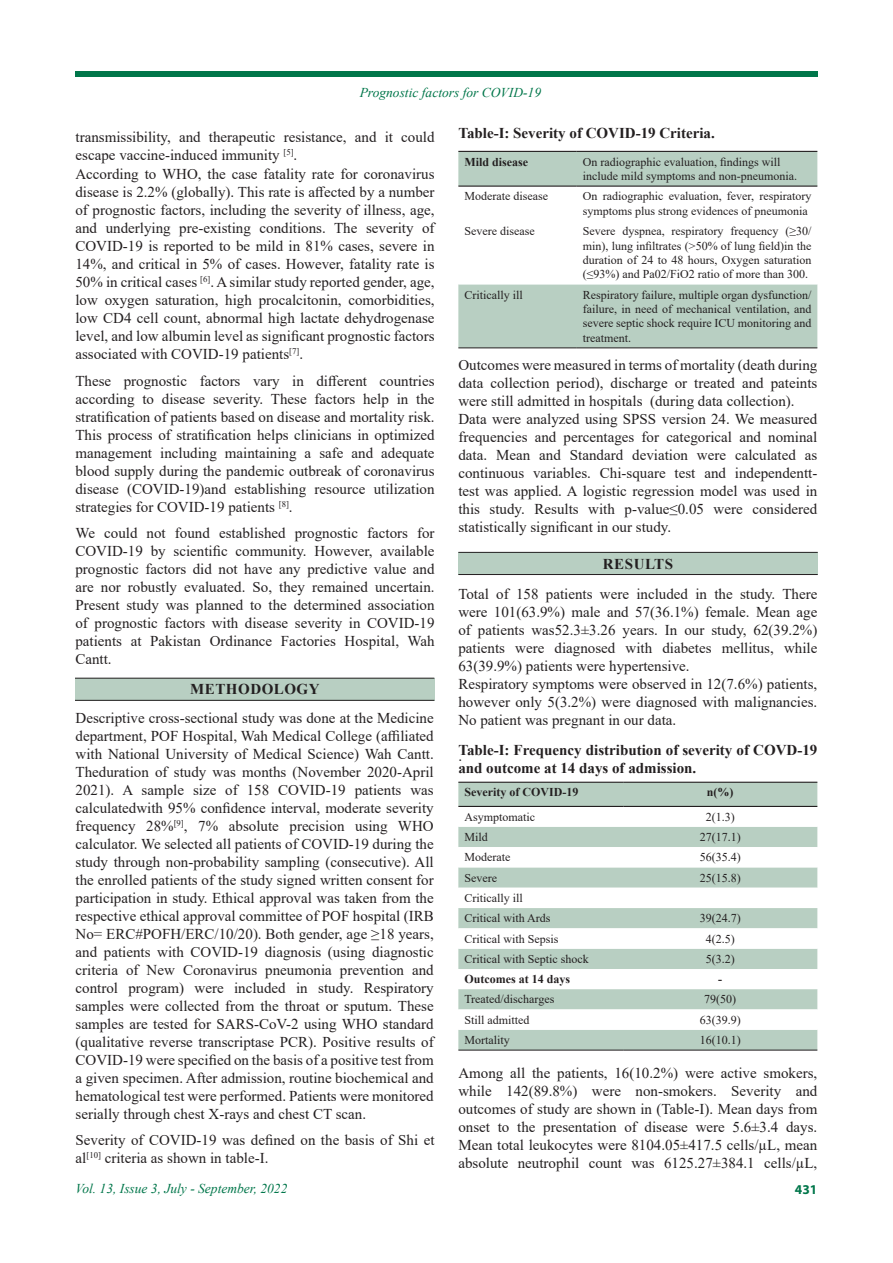
<style>
.page{position:relative;width:893px;height:1263px;background:#fff}
.page>*{position:absolute;margin:0;border:0;box-sizing:border-box;transform-origin:0 0}
.t1{font:15px/18px "Times New Roman";color:#231f20;text-align:justify}
.t2{font:700 15px/18px "Times New Roman";color:#231f20}
.t3{font:700 15px "Times New Roman";letter-spacing:.035em;color:#231f20}
.t4{font:italic 13.5px "Times New Roman";color:#00764a}
.t5{font:700 13.5px "Myriad Pro";color:#00764a}
.t6{font:12px/14.4px "Times New Roman";color:#231f20}
.t7{font:700 12px "Times New Roman";color:#231f20}
.s1{font-weight:400}
</style>
<div class="page">
<div style="left:75px;top:71px;width:742px;height:6px;background:#00764a"></div>
<div style="left:75px;top:678px;width:359px;height:22px;background:#b8cfc2"></div>
<hr style="left:75px;top:678px;width:359px;height:1px;background:#231f20">
<hr style="left:75px;top:700px;width:359px;height:1px;background:#231f20">
<div style="left:458px;top:152px;width:359px;height:195px;background:#b8cfc2"></div>
<svg style="left:458px;top:187px;width:359px;height:97px"></svg>
<hr style="left:458px;top:151px;width:119px;height:1px;background:#231f20">
<hr style="left:577px;top:151px;width:240px;height:1px;background:#231f20">
<hr style="left:458px;top:186px;width:119px;height:1px;background:#231f20">
<hr style="left:577px;top:186px;width:240px;height:1px;background:#231f20">
<hr style="left:458px;top:347px;width:119px;height:1px;background:#231f20">
<hr style="left:577px;top:347px;width:240px;height:1px;background:#231f20">
<div style="left:458px;top:552px;width:360px;height:22px;background:#b8cfc2"></div>
<hr style="left:458px;top:552px;width:360px;height:1px;background:#231f20">
<hr style="left:458px;top:574px;width:360px;height:1px;background:#231f20">
<div style="left:458px;top:783px;width:359px;height:267px;background:#b8cfc2"></div>
<svg style="left:458px;top:807px;width:359px;height:223px"></svg>
<hr style="left:458px;top:782px;width:165px;height:1px;background:#231f20">
<hr style="left:623px;top:782px;width:194px;height:1px;background:#231f20">
<hr style="left:458px;top:806px;width:165px;height:1px;background:#231f20">
<hr style="left:623px;top:806px;width:194px;height:1px;background:#231f20">
<hr style="left:458px;top:1050px;width:165px;height:1px;background:#231f20">
<hr style="left:623px;top:1050px;width:194px;height:1px;background:#231f20">
<p class="t4" style="left:360px;top:83px;width:183px">Prognostic factors for COVID-19</p>
<p class="t1" style="left:76px;top:127px;width:360px">transmissibility, and therapeutic resistance, and it could escape vaccine-induced immunity <sup>[5]</sup>.</p>
<p class="t1" style="left:75px;top:165px;width:361px">According to WHO, the case fatality rate for coronavirus disease is 2.2% (globally). This rate is affected by a number of prognostic factors, including the severity of illness, age, and underlying pre-existing conditions. The severity of COVID-19 is reported to be mild in 81% cases, severe in 14%, and critical in 5% of cases. However, fatality rate is 50% in critical cases <sup>[6]</sup>. A similar study reported gender, age, low oxygen saturation, high procalcitonin, comorbidities, low CD4 cell count, abnormal high lactate dehydrogenase level, and low albumin level as significant prognostic factors associated with COVID-19 patients<sup>[7]</sup>.</p>
<p class="t1" style="left:75px;top:371px;width:361px">These prognostic factors vary in different countries according to disease severity. These factors help in the stratification of patients based on disease and mortality risk.<br>This process of stratification helps clinicians in optimized management including maintaining a safe and adequate blood supply during the pandemic outbreak of coronavirus disease (COVID-19)and establishing resource utilization strategies for COVID-19 patients <sup>[8]</sup>.</p>
<p class="t1" style="left:75px;top:523px;width:361px">We could not found established prognostic factors for COVID-19 by scientific community. However, available prognostic factors did not have any predictive value and are nor robustly evaluated. So, they remained uncertain.<br>Present study was planned to the determined association of prognostic factors with disease severity in COVID-19 patients at Pakistan Ordinance Factories Hospital, Wah Cantt.</p>
<p class="t3" style="left:190px;top:678px;width:131px">METHODOLOGY</p>
<p class="t1" style="left:76px;top:709px;width:360px">Descriptive cross-sectional study was done at the Medicine department, POF Hospital, Wah Medical College (affiliated with National University of Medical Science) Wah Cantt.<br>Theduration of study was months (November 2020-April 2021). A sample size of 158 COVID-19 patients was calculatedwith 95% confidence interval, moderate severity frequency 28%<sup>[9]</sup>, 7% absolute precision using WHO calculator. We selected all patients of COVID-19 during the study through non-probability sampling (consecutive). All the enrolled patients of the study signed written consent for participation in study. Ethical approval was taken from the respective ethical approval committee of POF hospital (IRB No= ERC#POFH/ERC/10/20). Both gender, age ≥18 years, and patients with COVID-19 diagnosis (using diagnostic criteria of New Coronavirus pneumonia prevention and control program) were included in study. Respiratory samples were collected from the throat or sputum. These samples are tested for SARS-CoV-2 using WHO standard (qualitative reverse transcriptase PCR). Positive results of COVID-19 were specified on the basis of a positive test from a given specimen. After admission, routine biochemical and hematological test were performed. Patients were monitored serially through chest X-rays and chest CT scan.</p>
<p class="t1" style="left:76px;top:1131px;width:360px">Severity of COVID-19 was defined on the basis of Shi et al<sup>[10]</sup> criteria as shown in table-I.</p>
<p class="t2" style="left:458px;top:124px;width:258px">Table-I: Severity of COVID-19 Criteria.</p>
<p class="t7" style="left:464px;top:153px;width:65px">Mild disease</p>
<p class="t6" style="left:583px;top:154px;width:216px">On radiographic evaluation, findings will include mild symptoms and non-pneumonia.</p>
<p class="t6" style="left:464px;top:189px;width:85px">Moderate disease</p>
<p class="t6" style="left:583px;top:189px;width:230px">On radiographic evaluation, fever, respiratory symptoms plus strong evidences of pneumonia</p>
<p class="t6" style="left:464px;top:224px;width:72px">Severe disease</p>
<p class="t6" style="left:583px;top:224px;width:230px;text-align:justify">Severe dyspnea, respiratory frequency (≥30/ min), lung infiltrates (&gt;50% of lung field)in the duration of 24 to 48 hours, Oxygen saturation (≤93%) and Pa02/FiO2 ratio of more than 300.</p>
<p class="t6" style="left:464px;top:287px;width:60px">Critically ill</p>
<p class="t6" style="left:583px;top:287px;width:230px;text-align:justify">Respiratory failure, multiple organ dysfunction/ failure, in need of mechanical ventilation, and severe septic shock require ICU monitoring and treatment.</p>
<p class="t1" style="left:458px;top:355px;width:360px;text-align:left">Outcomes were measured in terms of mortality (death during data collection period), discharge or treated and pateints were still admitted in hospitals (during data collection).<br>Data were analyzed using SPSS version 24. We measured frequencies and percentages for categorical and nominal data. Mean and Standard deviation were calculated as continuous variables. Chi-square test and independentt&shy;test was applied. A logistic regression model was used in this study. Results with p-value≤0.05 were considered statistically significant in our study.</p>
<p class="t3" style="left:603px;top:553px;width:72px">RESULTS</p>
<p class="t1" style="left:458px;top:584px;width:360px;text-align:left">Total of 158 patients were included in the study. There were 101(63.9%) male and 57(36.1%) female. Mean age of patients was52.3±3.26 years. In our study, 62(39.2%) patients were diagnosed with diabetes mellitus, while 63(39.9%) patients were hypertensive.<br>Respiratory symptoms were observed in 12(7.6%) patients, however only 5(3.2%) were diagnosed with malignancies.<br>No patient was pregnant in our data.</p>
<p class="t2" style="left:458px;top:740px;width:360px"><span class="s1">.</span> Table-I: Frequency distribution of severity of COVD-19 and outcome at 14 days of admission.</p>
<p class="t7" style="left:464px;top:784px;width:115px">Severity of COVID-19</p>
<p class="t7" style="left:707px;top:784px;width:28px">n(%)</p>
<p class="t6" style="left:464px;top:809px;width:72px">Asymptomatic</p>
<p class="t6" style="left:706px;top:809px;width:30px">2(1.3)</p>
<p class="t6" style="left:464px;top:829px;width:25px">Mild</p>
<p class="t6" style="left:700px;top:829px;width:42px">27(17.1)</p>
<p class="t6" style="left:464px;top:850px;width:47px">Moderate</p>
<p class="t6" style="left:700px;top:850px;width:42px">56(35.4)</p>
<p class="t6" style="left:464px;top:870px;width:34px">Severe</p>
<p class="t6" style="left:700px;top:870px;width:42px">25(15.8)</p>
<p class="t6" style="left:464px;top:887px;width:87px;line-height:20.2px">Critically ill<br>Critical with Ards</p>
<p class="t6" style="left:700px;top:911px;width:42px">39(24.7)</p>
<p class="t6" style="left:464px;top:931px;width:96px">Critical with Sepsis</p>
<p class="t6" style="left:706px;top:931px;width:30px">4(2.5)</p>
<p class="t6" style="left:464px;top:951px;width:126px">Critical with Septic shock</p>
<p class="t6" style="left:706px;top:951px;width:30px">5(3.2)</p>
<p class="t7" style="left:464px;top:970px;width:107px">Outcomes at 14 days</p>
<p class="t7" style="left:718px;top:970px;width:5px">-</p>
<p class="t6" style="left:464px;top:992px;width:91px">Treated/discharges</p>
<p class="t6" style="left:704px;top:992px;width:33px">79(50)</p>
<p class="t6" style="left:464px;top:1012px;width:67px">Still admitted</p>
<p class="t6" style="left:700px;top:1012px;width:42px">63(39.9)</p>
<p class="t6" style="left:464px;top:1032px;width:47px">Mortality</p>
<p class="t6" style="left:700px;top:1032px;width:42px">16(10.1)</p>
<p class="t1" style="left:458px;top:1063px;width:360px">Among all the patients, 16(10.2%) were active smokers, while 142(89.8%) were non-smokers. Severity and outcomes of study are shown in (Table-I). Mean days from onset to the presentation of disease were 5.6±3.4 days.<br>Mean total leukocytes were 8104.05±417.5 cells/µL, mean absolute neutrophil count was 6125.27±384.1 cells/µL,</p>
<p class="t4" style="left:76px;top:1179px;width:213px">Vol. 13, Issue 3, July - September, 2022</p>
<p class="t5" style="left:795px;top:1180px;width:24px">431</p>
</div>
